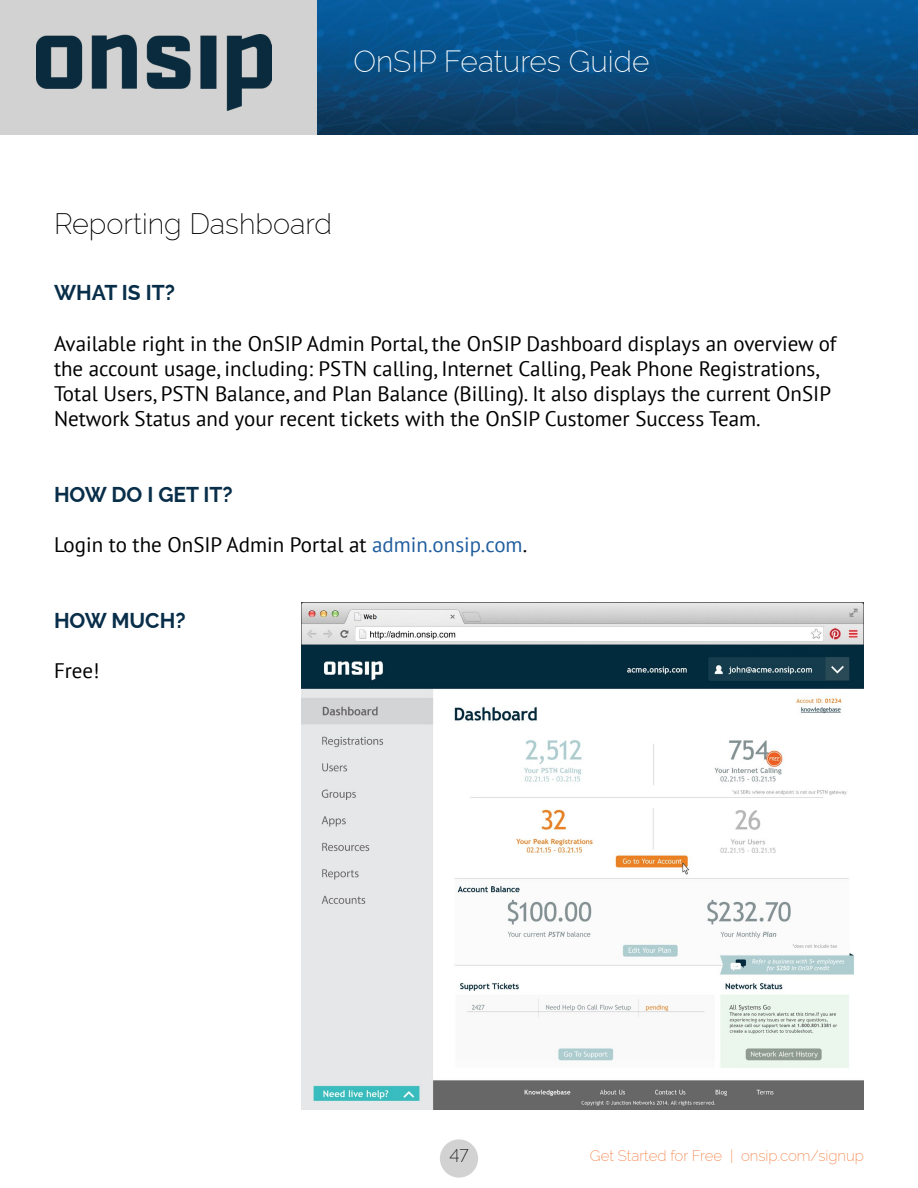
<style>
.page{position:relative;width:918px;height:1188px;background:#fff}
.page>*{position:absolute;margin:0;border:0;box-sizing:border-box;transform-origin:0 0}
.t1{font:200 30px "Raleway";color:#fff}
.t2{font:200 28.95px "Raleway";color:#000}
.t3{font:21px/25.2px "PT Sans";color:#000}
.t4{font:700 21px "Raleway";color:#082e49}
.t5{font:200 18px "Raleway";color:#000}
.t6{font:200 15px "Raleway";color:#f57f42}
.s1{color:#215e9e}
</style>
<div class="page">
<img style="left:316px;top:0;width:602px;height:134px">
<div style="left:0;top:0;width:316px;height:134px;background:#d2d2d2"></div>
<img style="left:37px;top:35px;width:234px;height:75px">
<div style="left:440px;top:1139px;width:38px;height:39px;background:#d2d2d2;border-radius:50%"></div>
<img style="left:301px;top:602px;width:563px;height:507px">
<h1 class="t1" style="left:354px;top:45px;width:297px">OnSIP Features Guide</h1>
<h2 class="t2" style="left:54px;top:207px;width:279px">Reporting Dashboard</h2>
<p class="t4" style="left:54px;top:281px;width:122px">WHAT IS IT?</p>
<p class="t3" style="left:54px;top:330px;width:784px">Available right in the OnSIP Admin Portal, the OnSIP Dashboard displays an overview of the account usage, including: PSTN calling, Internet Calling, Peak Phone Registrations, Total Users, PSTN Balance, and Plan Balance (Billing). It also displays the current OnSIP Network Status and your recent tickets with the OnSIP Customer Success Team.</p>
<p class="t4" style="left:54px;top:483px;width:180px">HOW DO I GET IT?</p>
<p class="t3" style="left:54px;top:532px;width:475px">Login to the OnSIP Admin Portal at <span class="s1">admin.onsip.com</span>.</p>
<p class="t4" style="left:54px;top:609px;width:133px">HOW MUCH?</p>
<p class="t3" style="left:54px;top:658px;width:47px">Free!</p>
<p class="t5" style="left:450px;top:1146px;width:20px">47</p>
<p class="t6" style="left:590px;top:1147px;width:276px">Get Started for Free | onsip.com/signup</p>
</div>
